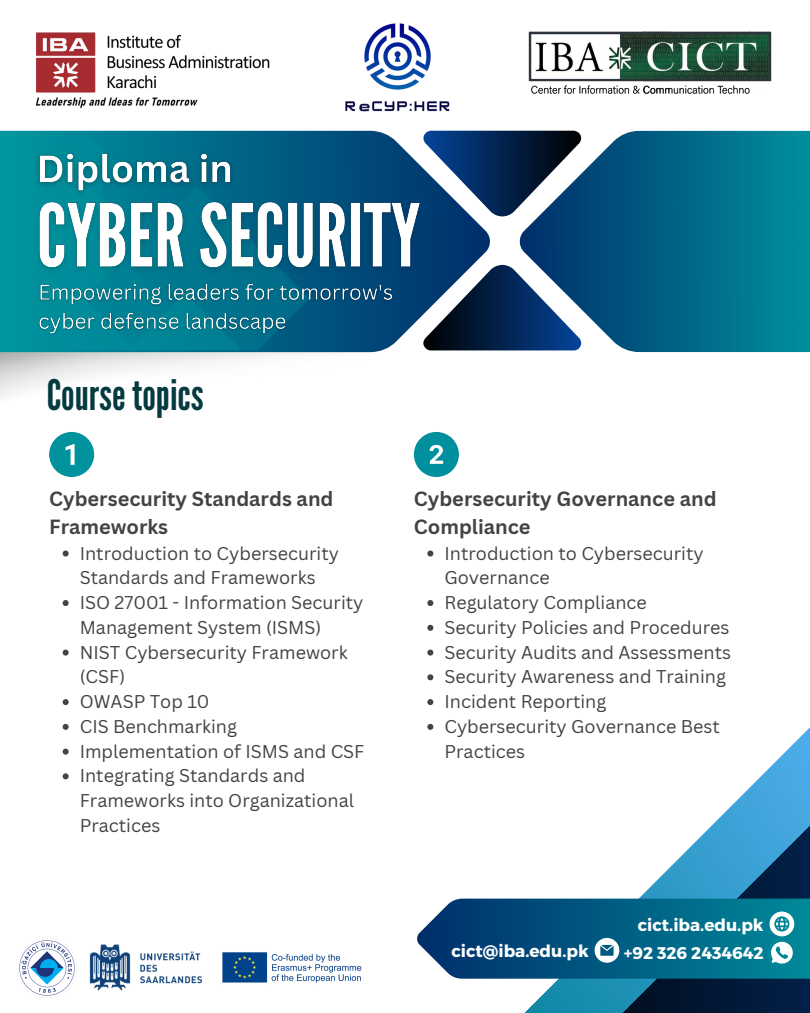
<style>
.page{position:relative;width:810px;height:1013px;background:#fff}
.page>*{position:absolute;margin:0;border:0;box-sizing:border-box;transform-origin:0 0}
.t1{font:42px "League Gothic";color:#053a40}
.t2{font:700 20px/27.8px "Canva Sans";color:#444343}
.t3{font:18px/24.8px "Canva Sans";color:#444343}
.t4{font:700 16.9px "Montserrat";color:#fff}
</style>
<div class="page">
<svg style="left:0;top:131px;width:490px;height:221px;background:#14708f"></svg>
<svg style="left:242px;top:338px;width:67px;height:12px"></svg>
<svg style="left:40px;top:131px;width:202px;height:219px;background:#007f93"></svg>
<img style="left:35px;top:32px;width:235px;height:77px">
<img style="left:671px;top:31px;width:101px;height:63px">
<img style="left:528px;top:31px;width:143px;height:63px">
<img style="left:17px;top:938px;width:60px;height:58px">
<img style="left:90px;top:944px;width:112px;height:46px">
<img style="left:364px;top:23px;width:67px;height:67px">
<img style="left:345px;top:101px;width:105px;height:11px">
<img style="left:222px;top:952px;width:140px;height:31px">
<svg style="left:520px;top:131px;width:290px;height:221px;background:#0b6e8d"></svg>
<svg style="left:423px;top:265px;width:158px;height:85px"></svg>
<img style="left:29px;top:185px;width:401px;height:104px">
<img style="left:30px;top:143px;width:209px;height:58px">
<svg style="left:423px;top:131px;width:158px;height:85px"></svg>
<img style="left:36px;top:278px;width:361px;height:60px">
<svg style="left:63px;top:550px;width:6px;height:6px"></svg>
<svg style="left:63px;top:600px;width:6px;height:6px"></svg>
<svg style="left:63px;top:649px;width:6px;height:6px"></svg>
<svg style="left:63px;top:699px;width:6px;height:6px"></svg>
<svg style="left:63px;top:724px;width:6px;height:6px"></svg>
<svg style="left:63px;top:748px;width:6px;height:6px"></svg>
<svg style="left:63px;top:773px;width:6px;height:6px"></svg>
<svg style="left:427px;top:550px;width:6px;height:6px"></svg>
<svg style="left:427px;top:600px;width:6px;height:6px"></svg>
<svg style="left:427px;top:625px;width:6px;height:6px"></svg>
<svg style="left:427px;top:649px;width:6px;height:6px"></svg>
<svg style="left:427px;top:674px;width:6px;height:6px"></svg>
<svg style="left:427px;top:699px;width:6px;height:6px"></svg>
<svg style="left:427px;top:724px;width:6px;height:6px"></svg>
<svg style="left:49px;top:432px;width:45px;height:45px"></svg>
<svg style="left:414px;top:432px;width:45px;height:45px"></svg>
<svg style="left:461px;top:727px;width:349px;height:285px"></svg>
<svg style="left:417px;top:898px;width:393px;height:80px;background:#14698c"></svg>
<p class="t1" style="left:47px;top:371px;width:159px">Coursetopics</p>
<p class="t2" style="left:49px;top:484px;width:286px">Cybersecurity Standards and<br>Frameworks</p>
<p class="t3" style="left:80px;top:540px;width:261px">Introduction to Cybersecurity<br>Standards and Frameworks</p>
<p class="t3" style="left:80px;top:589px;width:285px">ISO 27001 - Information Security<br>Management System (ISMS)</p>
<h2 class="t3" style="left:80px;top:639px;width:270px">NIST Cybersecurity Framework (CSF)</h2>
<p class="t3" style="left:80px;top:688px;width:131px">OWASP Top 10</p>
<h4 class="t3" style="left:80px;top:713px;width:159px">CIS Benchmarking</h4>
<p class="t3" style="left:80px;top:738px;width:286px">Implementation of ISMS and CSF</p>
<p class="t3" style="left:80px;top:763px;width:276px">Integrating Standards and<br>Frameworks into Organizational<br>Practices</p>
<p class="t2" style="left:414px;top:484px;width:304px">Cybersecurity Governance and<br>Compliance</p>
<p class="t3" style="left:444px;top:540px;width:261px">Introduction to Cybersecurity<br>Governance</p>
<p class="t3" style="left:444px;top:589px;width:204px">Regulatory Compliance</p>
<p class="t3" style="left:444px;top:614px;width:287px">Security Policies and Procedures</p>
<p class="t3" style="left:444px;top:639px;width:288px">Security Audits and Assessments</p>
<p class="t3" style="left:444px;top:664px;width:283px">Security Awareness and Training</p>
<p class="t3" style="left:444px;top:688px;width:163px">Incident Reporting</p>
<p class="t3" style="left:444px;top:713px;width:277px">Cybersecurity Governance Best<br>Practices</p>
<p class="t4" style="left:638px;top:913px;width:127px">cict.iba.edu.pk</p>
<p class="t4" style="left:451px;top:939px;width:139px">cict@iba.edu.pk</p>
<h4 class="t4" style="left:624px;top:941px;width:141px">+92 326 2434642</h4>
</div>
